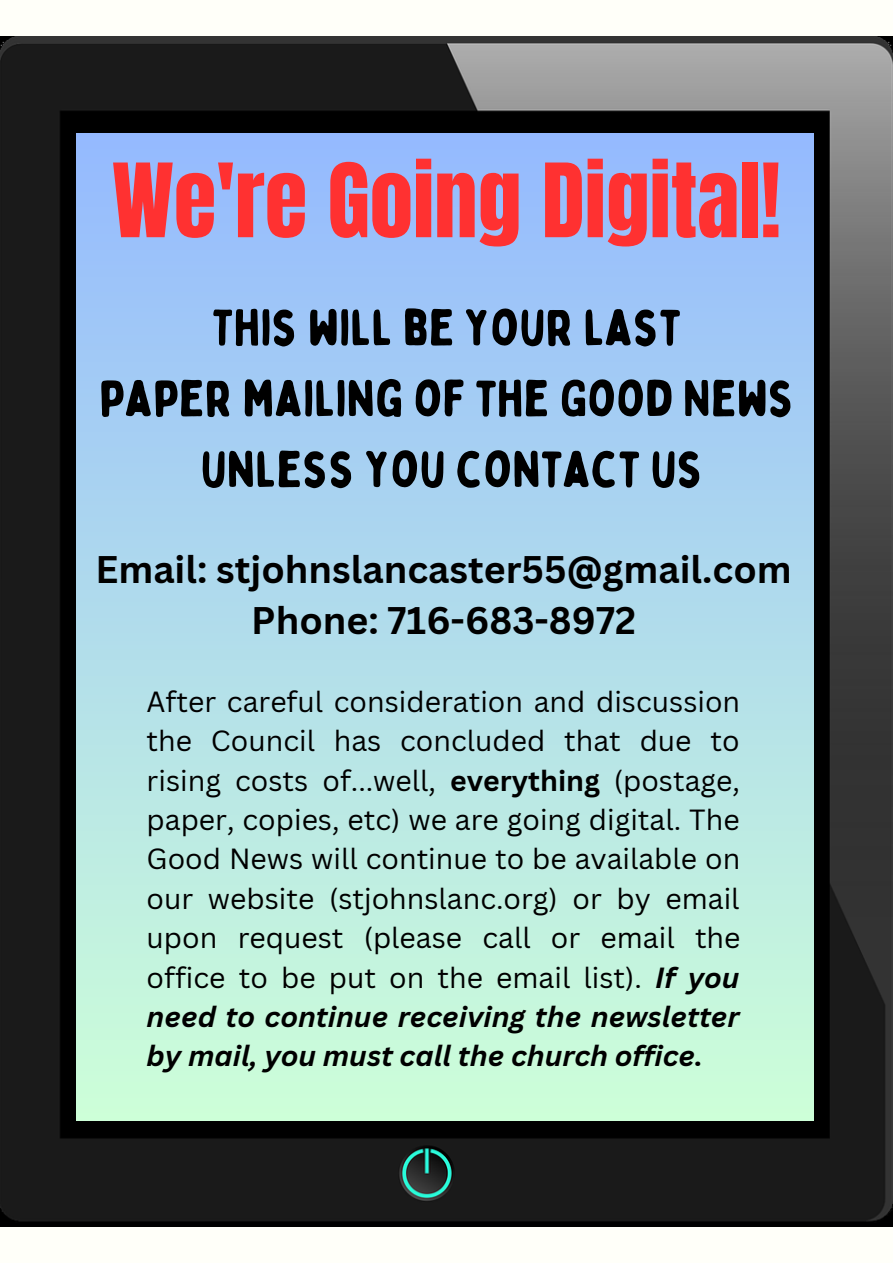
<style>
.page{position:relative;width:893px;height:1264px;background:#fff}
.page>*{position:absolute;margin:0;border:0;box-sizing:border-box;transform-origin:0 0}
.t1{font:86.85px "Anton";color:#ff3131}
.t2{font:51px/70.8px "Bobby Jones Soft";color:#000;text-align:center}
.t3{font:700 37.5px/51.8px "Canva Sans";color:#000;text-align:center}
.t4{font:28.35px/39.3px "Canva Sans";color:#000;text-align:justify}
.s1{font-weight:700}
.s2{font-weight:700;font-style:italic}
</style>
<div class="page">
<div style="left:0;top:0;width:892px;height:1262px;background:#fffff9"></div>
<img style="left:0;top:37px;width:892px;height:1189px">
<div style="left:77px;top:133px;width:736px;height:987px;background:linear-gradient(to bottom,#94b9ff,#cdffd8)"></div>
<h1 class="t1" style="left:112px;top:138px;width:670px">We're Going Digital!</h1>
<h2 class="t2" style="left:99px;top:293px;width:696px">THIS WILL BE YOUR LAST<br>PAPER MAILING OF THE GOOD NEWS<br>UNLESS YOU CONTACT US</h2>
<h3 class="t3" style="left:95px;top:542px;width:697px">Email: stjohnslancaster55@gmail.com<br>Phone: 716-683-8972</h3>
<p class="t4" style="left:147px;top:681px;width:595px">After careful consideration and discussion the Council has concluded that due to rising costs of...well, <span class="s1">everything</span> (postage, paper, copies, etc) we are going digital. The Good News will continue to be available on our website (stjohnslanc.org) or by email upon request (please call or email the office to be put on the email list). <span class="s2">If you need to continue receiving the newsletter by mail, you must call the church office.</span></p>
</div>
